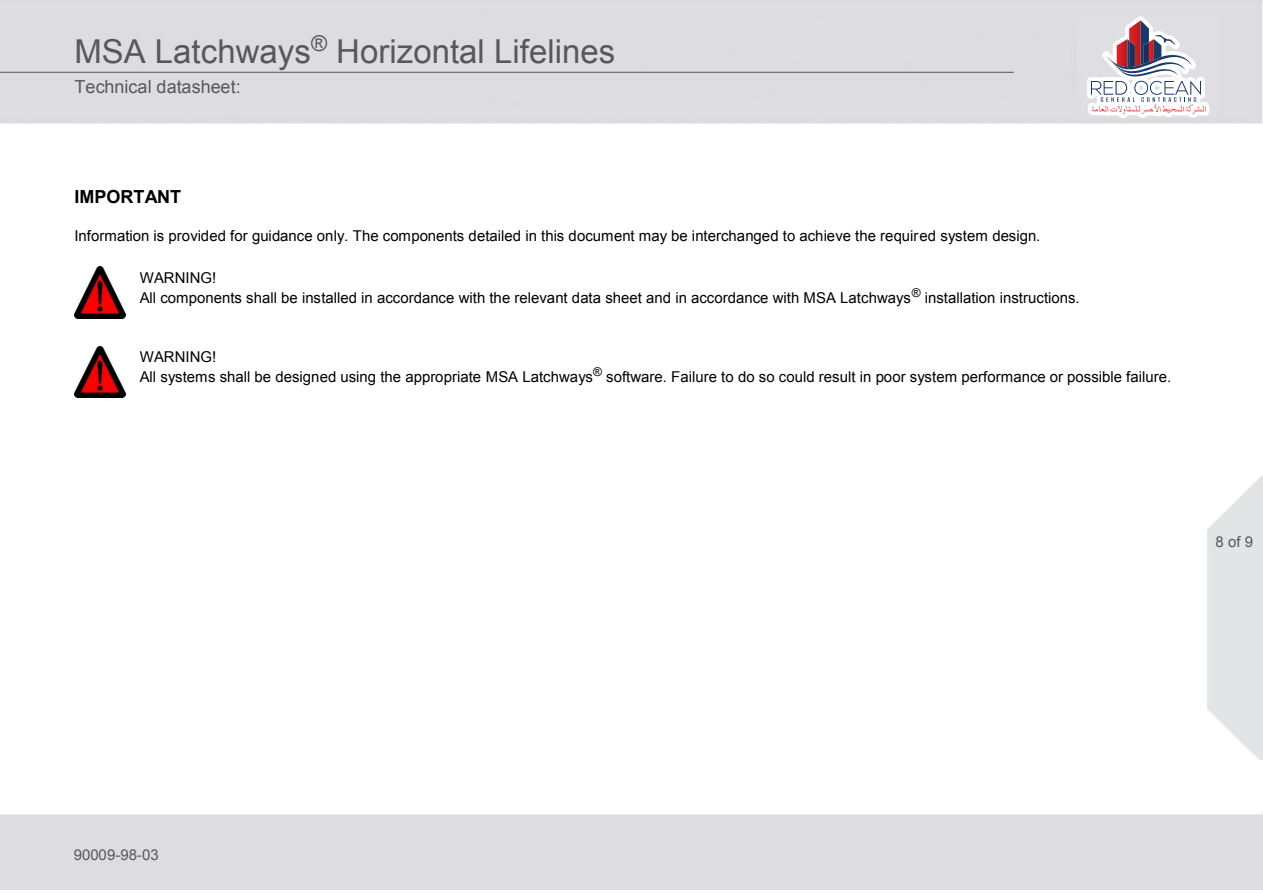
<style>
.page{position:relative;width:1263px;height:893px;background:#fff}
.page>*{position:absolute;margin:0;border:0;box-sizing:border-box;transform-origin:0 0}
.t1{font:33px "Arial";color:#58585a}
.t2{font:18px "Arial";letter-spacing:.005em;color:#58585a}
.t3{font:700 18px "Arial";color:#000}
.t4{font:15px/20.2px "Arial";color:#000}
.t5{font:15px "Arial";color:#58585a}
</style>
<div class="page">
<img style="left:1px;top:0;width:1262px;height:890px">
<img style="left:1206px;top:475px;width:56px;height:285px">
<hr style="left:0;top:72px;width:1014px;height:1px;background:#58585a">
<img style="left:74px;top:346px;width:52px;height:52px">
<img style="left:74px;top:267px;width:52px;height:51px">
<div style="left:1076px;top:10px;width:140px;height:108px;background:#dedee3"></div>
<svg style="left:1087px;top:16px;width:122px;height:103px"></svg>
<h1 class="t1" style="left:74px;top:30px;width:542px">MSA Latchways<sup>®</sup> Horizontal Lifelines</h1>
<p class="t2" style="left:74px;top:75px;width:168px">Technical datasheet:</p>
<p class="t3" style="left:74px;top:184px;width:108px">IMPORTANT</p>
<p class="t4" style="left:74px;top:226px;width:967px">Information is provided for guidance only. The components detailed in this document may be interchanged to achieve the required system design.</p>
<p class="t4" style="left:140px;top:267px;width:941px">WARNING!<br>All components shall be installed in accordance with the relevant data sheet and in accordance with MSA Latchways<sup>®</sup> installation instructions.</p>
<p class="t4" style="left:140px;top:347px;width:1033px">WARNING!<br>All systems shall be designed using the appropriate MSA Latchways<sup>®</sup> software. Failure to do so could result in poor system performance or possible failure.</p>
<p class="t5" style="left:1215px;top:532px;width:39px">8 of 9</p>
<p class="t5" style="left:74px;top:845px;width:87px">90009-98-03</p>
</div>
